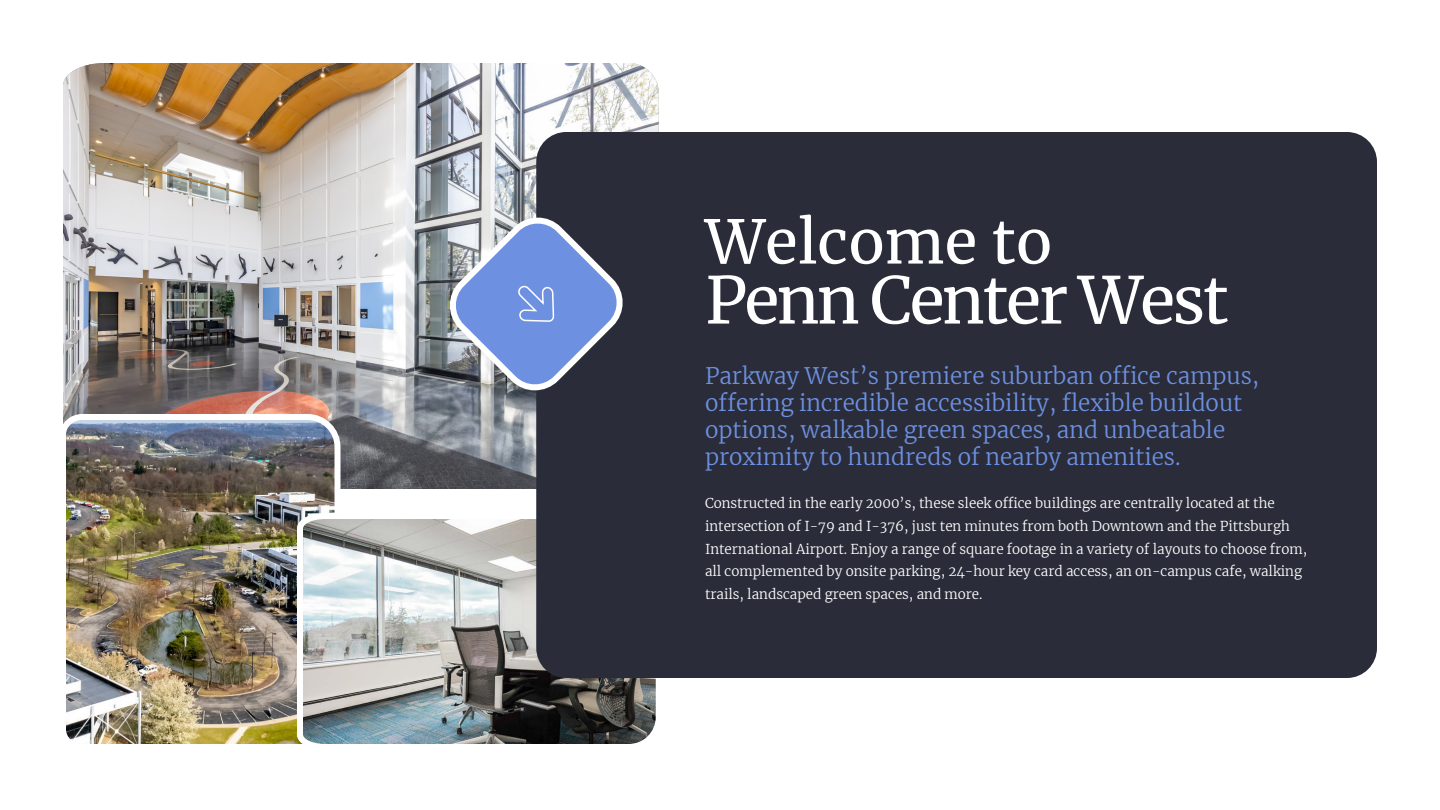
<style>
.page{position:relative;width:1440px;height:810px;background:#fff}
.page>*{position:absolute;margin:0;border:0;box-sizing:border-box;transform-origin:0 0}
.Title_01_Left{font:64.5px "Merriweather";letter-spacing:-.04em;color:#fff}
.Title_01_Left-2{font:60px "Merriweather";color:#fff}
.Intro_Text_Left{font:300 22.5px/27px "Merriweather";color:#6d90e1}
.t1{font:300 13.5px/22.5px "Merriweather";color:#fff}
</style>
<div class="page">
<img style="left:63px;top:63px;width:596px;height:426px">
<img style="left:63px;top:411px;width:281px;height:333px">
<img style="left:294px;top:510px;width:362px;height:234px">
<div style="left:536px;top:132px;width:841px;height:546px;background:#2a2d39;border-radius:30px"></div>
<svg style="left:450px;top:209px;width:173px;height:190px"></svg>
<p class="Title_01_Left-2" style="left:705px;top:200px;width:349px">Welcome to</p>
<p class="Title_01_Left" style="left:705px;top:256px;width:525px">Penn Center West</p>
<p class="Intro_Text_Left" style="left:705px;top:362px;width:556px">Parkway West’s premiere suburban office campus, offering incredible accessibility, flexible buildout options, walkable green spaces, and unbeatable proximity to hundreds of nearby amenities.</p>
<p class="t1" style="left:705px;top:492px;width:604px">Constructed in the early 2000’s, these sleek office buildings are centrally located at the intersection of I-79 and I-376, just ten minutes from both Downtown and the Pittsburgh International Airport. Enjoy a range of square footage in a variety of layouts to choose from, all complemented by onsite parking, 24-hour key card access, an on-campus cafe, walking trails, landscaped green spaces, and more.</p>
</div>
